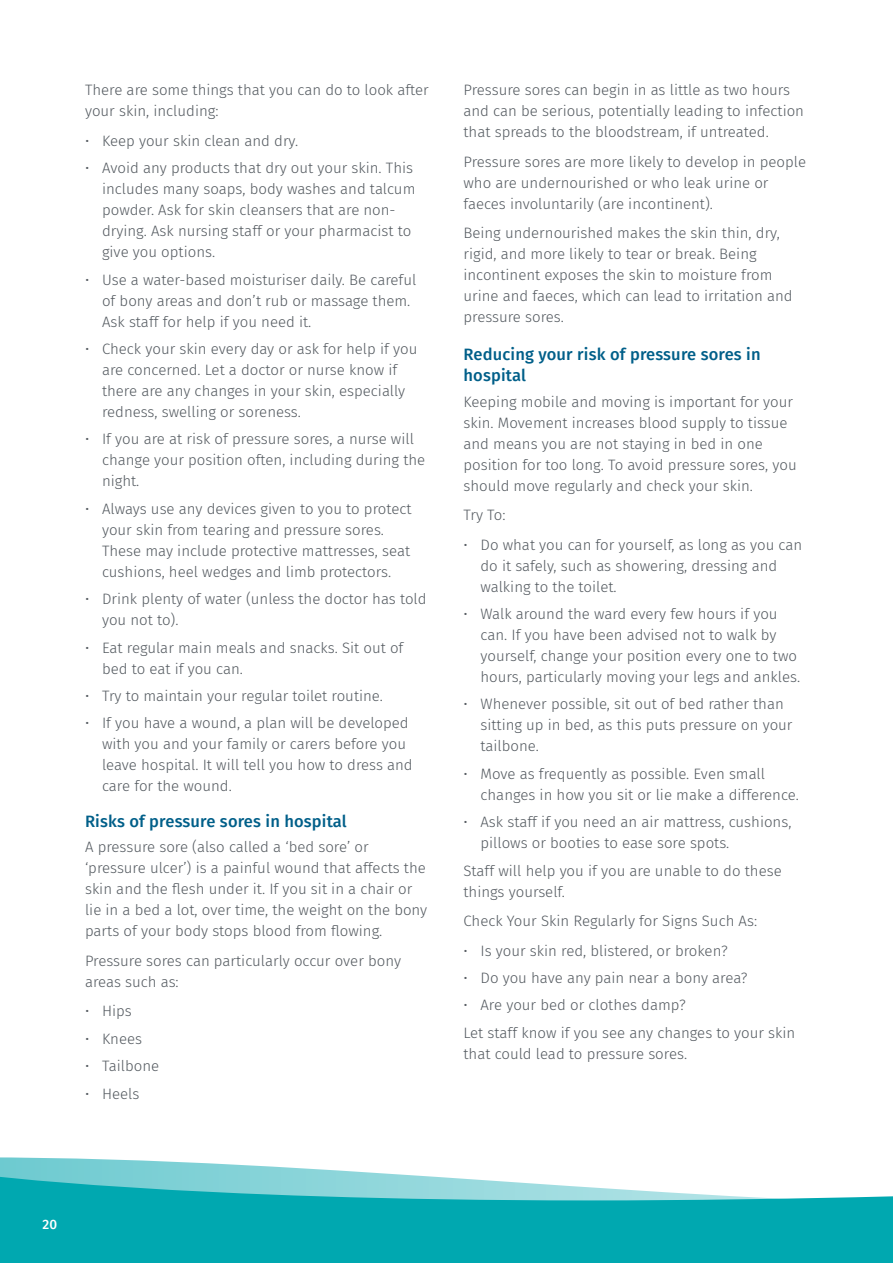
<style>
.page{position:relative;width:893px;height:1263px;background:#fff}
.page>*{position:absolute;margin:0;border:0;box-sizing:border-box;transform-origin:0 0}
.t1{font:500 16.5px/21px "Fira Sans";letter-spacing:.01em;color:#005f89}
.t2{font:300 15px/21px "Fira Sans";color:#53595f}
.t3{font:500 13.5px "Fira Sans";color:#fff}
</style>
<div class="page">
<svg style="left:0;top:1157px;width:391px;height:17px"></svg>
<svg style="left:0;top:1174px;width:893px;height:89px;background:#2cb6bd"></svg>
<p class="t2" style="left:85px;top:80px;width:345px">There are some things that you can do to look after your skin, including:</p>
<p class="t2" style="left:85px;top:130px;width:215px">• Keep your skin clean and dry.</p>
<p class="t2" style="left:102px;top:157px;width:315px;text-indent:-17px">• Avoid any products that dry out your skin. This includes many soaps, body washes and talcum powder. Ask for skin cleansers that are non&shy;drying. Ask nursing staff or your pharmacist to give you options.</p>
<p class="t2" style="left:102px;top:269px;width:316px;text-indent:-17px">• Use a water-based moisturiser daily. Be careful of bony areas and don’t rub or massage them.<br>Ask staff for help if you need it.</p>
<p class="t2" style="left:102px;top:338px;width:317px;text-indent:-17px">• Check your skin every day or ask for help if you are concerned. Let a doctor or nurse know if there are any changes in your skin, especially redness, swelling or soreness.</p>
<p class="t2" style="left:102px;top:429px;width:325px;text-indent:-17px">• If you are at risk of pressure sores, a nurse will change your position often, including during the night.</p>
<p class="t2" style="left:102px;top:498px;width:311px;text-indent:-17px">• Always use any devices given to you to protect your skin from tearing and pressure sores.<br>These may include protective mattresses, seat cushions, heel wedges and limb protectors.</p>
<p class="t2" style="left:102px;top:588px;width:326px;text-indent:-17px">• Drink plenty of water (unless the doctor has told you not to).</p>
<p class="t2" style="left:102px;top:637px;width:303px;text-indent:-17px">• Eat regular main meals and snacks. Sit out of bed to eat if you can.</p>
<p class="t2" style="left:85px;top:685px;width:299px">• Try to maintain your regular toilet routine.</p>
<p class="t2" style="left:102px;top:712px;width:312px;text-indent:-17px">• If you have a wound, a plan will be developed with you and your family or carers before you leave hospital. It will tell you how to dress and care for the wound.</p>
<p class="t1" style="left:85px;top:810px;width:263px">Risks of pressure sores in hospital</p>
<p class="t2" style="left:85px;top:837px;width:344px">A pressure sore (also called a ‘bed sore’ or ‘pressure ulcer’) is a painful wound that affects the skin and the flesh under it. If you sit in a chair or lie in a bed a lot, over time, the weight on the bony parts of your body stops blood from flowing.</p>
<p class="t2" style="left:85px;top:950px;width:318px">Pressure sores can particularly occur over bony areas such as:</p>
<p class="t2" style="left:85px;top:1001px;width:48px">• Hips</p>
<p class="t2" style="left:85px;top:1028px;width:59px">• Knees</p>
<p class="t2" style="left:85px;top:1055px;width:76px">• Tailbone</p>
<p class="t2" style="left:85px;top:1083px;width:56px">• Heels</p>
<p class="t2" style="left:463px;top:80px;width:342px">Pressure sores can begin in as little as two hours and can be serious, potentially leading to infection that spreads to the bloodstream, if untreated.</p>
<p class="t2" style="left:463px;top:151px;width:344px">Pressure sores are more likely to develop in people who are undernourished or who leak urine or faeces involuntarily (are incontinent).</p>
<p class="t2" style="left:463px;top:223px;width:331px">Being undernourished makes the skin thin, dry, rigid, and more likely to tear or break. Being incontinent exposes the skin to moisture from urine and faeces, which can lead to irritation and pressure sores.</p>
<p class="t1" style="left:463px;top:343px;width:299px">Reducing your risk of pressure sores in hospital</p>
<p class="t2" style="left:463px;top:391px;width:335px">Keeping mobile and moving is important for your skin. Movement increases blood supply to tissue and means you are not staying in bed in one position for too long. To avoid pressure sores, you should move regularly and check your skin.</p>
<p class="t2" style="left:463px;top:504px;width:44px">Try To:</p>
<p class="t2" style="left:480px;top:534px;width:323px;text-indent:-17px">• Do what you can for yourself, as long as you can do it safely, such as showering, dressing and walking to the toilet.</p>
<p class="t2" style="left:480px;top:603px;width:321px;text-indent:-17px">• Walk around the ward every few hours if you can. If you have been advised not to walk by yourself, change your position every one to two hours, particularly moving your legs and ankles.</p>
<p class="t2" style="left:480px;top:694px;width:313px;text-indent:-17px">• Whenever possible, sit out of bed rather than sitting up in bed, as this puts pressure on your tailbone.</p>
<p class="t2" style="left:480px;top:763px;width:320px;text-indent:-17px">• Move as frequently as possible. Even small changes in how you sit or lie make a difference.</p>
<p class="t2" style="left:480px;top:811px;width:312px;text-indent:-17px">• Ask staff if you need an air mattress, cushions, pillows or booties to ease sore spots.</p>
<p class="t2" style="left:463px;top:860px;width:320px">Staff will help you if you are unable to do these things yourself.</p>
<p class="t2" style="left:463px;top:910px;width:295px">Check Your Skin Regularly for Signs Such As:</p>
<p class="t2" style="left:463px;top:940px;width:266px">• Is your skin red, blistered, or broken?</p>
<p class="t2" style="left:463px;top:967px;width:286px">• Do you have any pain near a bony area?</p>
<p class="t2" style="left:463px;top:991px;width:333px;line-height:27.3px">• Are your bed or clothes damp?<br>Let staff know if you see any changes to your skin</p>
<p class="t2" style="left:463px;top:1043px;width:225px">that could lead to pressure sores.</p>
<p class="t3" style="left:43px;top:1213px;width:16px">20</p>
</div>
